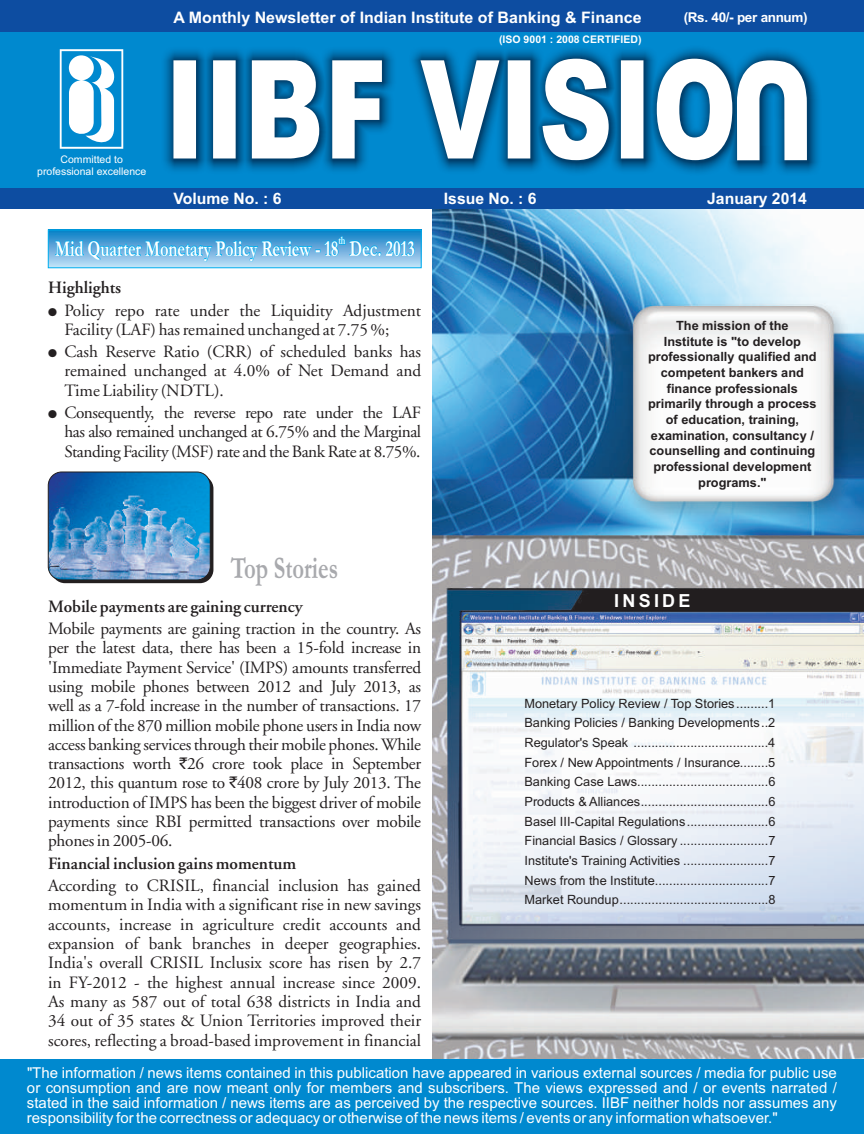
<style>
.page{position:relative;width:864px;height:1134px;background:#fff}
.page>*{position:absolute;margin:0;border:0;box-sizing:border-box;transform-origin:0 0}
.t1{font:700 31.5px "Garamond";color:#a8a9ad;scale:.72 1}
.t2{font:700 22.8px "Garamond";letter-spacing:-.01em;color:#fff;scale:.72 1}
.t3{font:700 18px "Arial";letter-spacing:.18em;color:#fff}
.t4{font:17.25px/19.4px "Adobe Garamond";color:#231f20;text-align:justify}
.t5{font:17.25px/22.2px "Adobe Garamond";letter-spacing:-.025em;color:#231f20}
.t6{font:600 17.25px "Adobe Garamond";color:#231f20}
.t7{font:700 15.9px "Arial";color:#fff}
.t8{font:700 15.75px "Arial";color:#fff}
.t9{font:15px/15.1px "Arial";color:#fff;text-align:justify}
.t10{font:700 13.5px "Arial";letter-spacing:-.03em;color:#fff}
.t11{font:12.75px/19.6px "Arial";color:#231f20;text-align:justify}
.t12{font:700 12.75px/15.6px "Arial";color:#231f20;text-align:center}
.t13{font:700 11.4px "Garamond";color:#fff;scale:.72 1}
.t14{font:11.25px "Zapf Dingbats";color:#231f20}
.t15{font:10.5px/11.7px "Arial";color:#fff;text-align:center}
.t16{font:700 10.5px "Arial";color:#fff}
.s1{font-family:"Rupee Foradian";font-size:15.75px}
</style>
<div class="page">
<img style="left:50px;top:232px;width:370px;height:34px">
<div style="left:48px;top:230px;width:374px;height:38px;border:1px solid #00aeef"></div>
<div style="left:51px;top:475px;width:162px;height:108px;background:#231f20;border-radius:14px"></div>
<img style="left:48px;top:472px;width:162px;height:108px;border-radius:14px">
<div style="left:48px;top:472px;width:163px;height:108px;border:1px solid #231f20;border-radius:14px"></div>
<img style="left:432px;top:209px;width:432px;height:851px">
<div style="left:0;top:0;width:864px;height:209px;background:#0d4da1"></div>
<div style="left:0;top:32px;width:864px;height:155px;background:#0089cf"></div>
<svg style="left:60px;top:49px;width:63px;height:100px"></svg>
<div style="left:159px;top:45px;width:664px;height:132px;background:#000017;opacity:.54"></div>
<svg style="left:173px;top:59px;width:634px;height:101px;background:#8dbbd5"></svg>
<div style="left:0;top:1060px;width:864px;height:74px;background:#0089cf"></div>
<p class="t7" style="left:173px;top:11px;width:470px">A Monthly Newsletter of Indian Institute of Banking &amp; Finance</p>
<p class="t16" style="left:499px;top:35px;width:144px">(ISO 9001 : 2008 CERTIFIED)</p>
<p class="t10" style="left:684px;top:12px;width:125px">(Rs. 40/- per annum)</p>
<p class="t15" style="left:37px;top:155px;width:111px">Committed to professional excellence</p>
<p class="t8" style="left:173px;top:192px;width:110px">Volume No. : 6</p>
<p class="t8" style="left:444px;top:192px;width:94px">Issue No. : 6</p>
<p class="t8" style="left:707px;top:192px;width:101px">January 2014</p>
<p class="t13" style="left:338px;top:237px;width:11px">th</p>
<h2 class="t2" style="left:55px;top:241px;width:501px">Mid Quarter Monetary Policy Review - 18 Dec. 2013</h2>
<p class="t6" style="left:48px;top:281px;width:75px">Highlights</p>
<p class="t14" style="left:48px;top:306px;width:55px">●</p>
<p class="t4" style="left:64px;top:302px;width:358px">Policy repo rate under the Liquidity Adjustment</p>
<p class="t14" style="left:48px;top:347px;width:55px">●</p>
<p class="t4" style="left:64px;top:320px;width:358px;line-height:22.2px">Facility (LAF) has remained unchanged at 7.75 %;<br>Cash Reserve Ratio (CRR) of scheduled banks has</p>
<p class="t4" style="left:64px;top:363px;width:358px">remained unchanged at 4.0% of Net Demand and</p>
<p class="t5" style="left:64px;top:381px;width:358px">Time Liability (NDTL).<br>Consequently, the reverse repo rate under the LAF</p>
<p class="t5" style="left:64px;top:424px;width:358px;line-height:19.4px">has also remained unchanged at 6.75% and the Marginal<br>Standing Facility (MSF) rate and the Bank Rate at 8.75%.</p>
<p class="t14" style="left:48px;top:408px;width:55px">●</p>
<h1 class="t1" style="left:231px;top:558px;width:151px">Top Stories</h1>
<p class="t6" style="left:48px;top:599px;width:256px">Mobile payments are gaining currency</p>
<p class="t4" style="left:48px;top:620px;width:375px">Mobile payments are gaining traction in the country. As per the latest data, there has been a 15-fold increase in 'Immediate Payment Service' (IMPS) amounts transferred using mobile phones between 2012 and July 2013, as well as a 7-fold increase in the number of transactions. 17 million of the 870 million mobile phone users in India now access banking services through their mobile phones. While transactions worth <span class="s1">`</span>26 crore took place in September 2012, this quantum rose to <span class="s1">`</span>408 crore by July 2013. The introduction of IMPS has been the biggest driver of mobile payments since RBI permitted transactions over mobile phones in 2005-06.</p>
<p class="t6" style="left:48px;top:856px;width:250px">Financial inclusion gains momentum</p>
<p class="t4" style="left:48px;top:877px;width:374px">According to CRISIL, financial inclusion has gained momentum in India with a significant rise in new savings accounts, increase in agriculture credit accounts and expansion of bank branches in deeper geographies.<br>India's overall CRISIL Inclusix score has risen by 2.7 in FY-2012 - the highest annual increase since 2009.<br>As many as 587 out of total 638 districts in India and 34 out of 35 states &amp; Union Territories improved their scores, reflecting a broad-based improvement in financial</p>
<p class="t12" style="left:648px;top:319px;width:170px">The mission of the<br>Institute is "to develop professionally qualified and competent bankers and finance professionals primarily through a process of education, training, examination, consultancy / counselling and continuing professional development programs."</p>
<p class="t3" style="left:614px;top:594px;width:78px">INSIDE</p>
<p class="t11" style="left:524px;top:695px;width:253px">Monetary Policy Review / Top Stories .........1<br>Banking Policies / Banking Developments..2<br>Regulator's Speak ......................................4<br>Forex / New Appointments / Insurance........5<br>Banking Case Laws.....................................6<br>Products &amp; Alliances....................................6<br>Basel III-Capital Regulations.......................6<br>Financial Basics / Glossary .........................7<br>Institute's Training Activities ........................7<br>News from the Institute................................7<br>Market Roundup..........................................8</p>
<p class="t9" style="left:27px;top:1066px;width:811px">"The information / news items contained in this publication have appeared in various external sources / media for public use or consumption and are now meant only for members and subscribers. The views expressed and / or events narrated / stated in the said information / news items are as perceived by the respective sources. IIBF neither holds nor assumes any responsibility for the correctness or adequacy or otherwise of the news items / events or any information whatsoever."</p>
</div>
